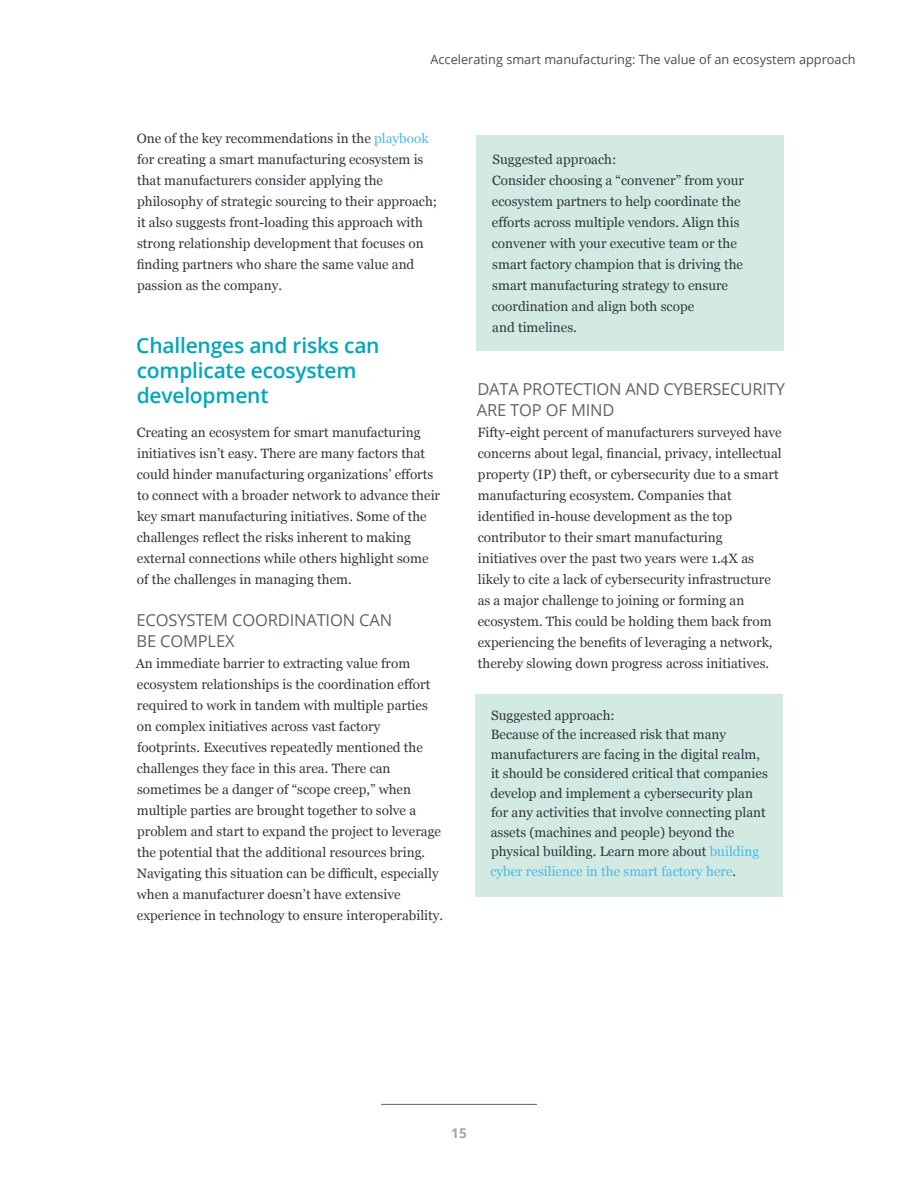
<style>
.page{position:relative;width:918px;height:1188px;background:#fff}
.page>*{position:absolute;margin:0;border:0;box-sizing:border-box;transform-origin:0 0}
.heading2{font:600 21px/25.2px "Open Sans";letter-spacing:-.01em;color:#00a6b9}
.heading3{font:16.5px/21px "Open Sans";letter-spacing:-.01em;color:#5f6369}
.body-copy{font:13.5px/21px "Georgia";color:#323640}
.t1{font:700 13.5px "Open Sans";color:#a3a7a9}
.t2{font:12.75px "Open Sans";color:#464b54}
.s1{color:#4eb9e9}
</style>
<div class="page">
<hr style="left:381px;top:1104px;width:156px;height:1px;background:#5f6369">
<div style="left:476px;top:136px;width:307px;height:215px;background:#d2eae2"></div>
<div style="left:476px;top:694px;width:307px;height:202px;background:#d2eae2"></div>
<p class="t2" style="left:430px;top:50px;width:427px">Accelerating smart manufacturing: The value of an ecosystem approach</p>
<p class="body-copy" style="left:137px;top:127px;width:302px">One of the key recommendations in the <span class="s1">playbook </span>for creating a smart manufacturing ecosystem is that manufacturers consider applying the philosophy of strategic sourcing to their approach; it also suggests front-loading this approach with strong relationship development that focuses on finding partners who share the same value and passion as the company.</p>
<p class="heading2" style="left:136px;top:332px;width:245px">Challenges and risks can complicate ecosystem development</p>
<p class="body-copy" style="left:137px;top:421px;width:305px">Creating an ecosystem for smart manufacturing initiatives isn’t easy. There are many factors that could hinder manufacturing organizations’ efforts to connect with a broader network to advance their key smart manufacturing initiatives. Some of the challenges reflect the risks inherent to making external connections while others highlight some of the challenges in managing them.</p>
<p class="heading3" style="left:137px;top:609px;width:257px">ECOSYSTEM COORDINATION CAN<br>BE COMPLEX</p>
<p class="body-copy" style="left:136px;top:652px;width:309px">An immediate barrier to extracting value from ecosystem relationships is the coordination effort required to work in tandem with multiple parties on complex initiatives across vast factory footprints. Executives repeatedly mentioned the challenges they face in this area. There can sometimes be a danger of “scope creep,” when multiple parties are brought together to solve a problem and start to expand the project to leverage the potential that the additional resources bring.<br>Navigating this situation can be difficult, especially when a manufacturer doesn’t have extensive experience in technology to ensure interoperability.</p>
<p class="body-copy" style="left:492px;top:148px;width:254px">Suggested approach:<br>Consider choosing a “convener” from your ecosystem partners to help coordinate the efforts across multiple vendors. Align this convener with your executive team or the smart factory champion that is driving the smart manufacturing strategy to ensure coordination and align both scope<br>and timelines.</p>
<p class="heading3" style="left:477px;top:378px;width:310px">DATA PROTECTION AND CYBERSECURITY<br>ARE TOP OF MIND</p>
<p class="body-copy" style="left:477px;top:421px;width:306px">Fifty-eight percent of manufacturers surveyed have concerns about legal, financial, privacy, intellectual property (IP) theft, or cybersecurity due to a smart manufacturing ecosystem. Companies that identified in-house development as the top contributor to their smart manufacturing initiatives over the past two years were 1.4X as likely to cite a lack of cybersecurity infrastructure as a major challenge to joining or forming an ecosystem. This could be holding them back from experiencing the benefits of leveraging a network, thereby slowing down progress across initiatives.</p>
<p class="body-copy" style="left:490px;top:705px;width:279px;line-height:19.5px">Suggested approach:<br>Because of the increased risk that many manufacturers are facing in the digital realm, it should be considered critical that companies develop and implement a cybersecurity plan for any activities that involve connecting plant assets (machines and people) beyond the physical building. Learn more about <span class="s1">building cyber resilience in the smart factory here</span>.</p>
<p class="t1" style="left:451px;top:1123px;width:17px">15</p>
</div>
